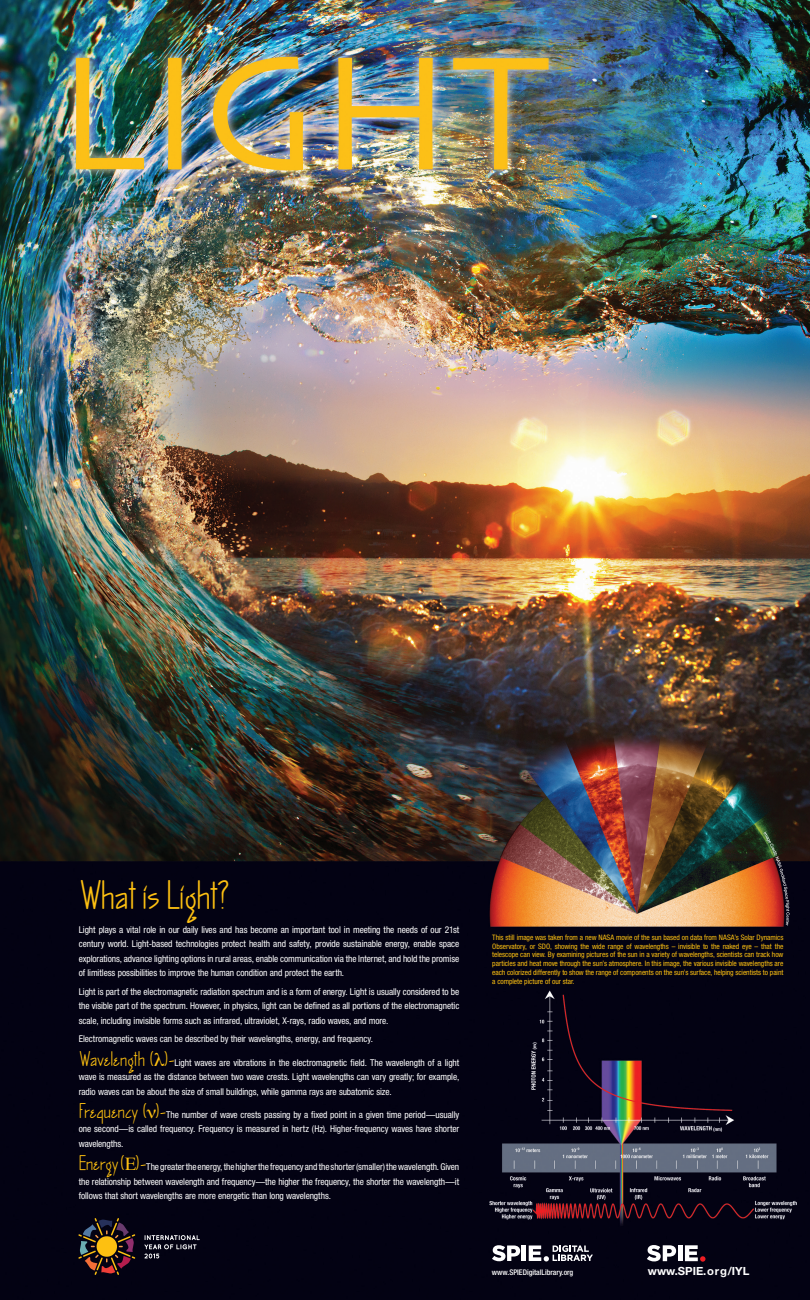
<style>
.page{position:relative;width:810px;height:1300px;background:#fff}
.page>*{position:absolute;margin:0;border:0;box-sizing:border-box;transform-origin:0 0}
.t1{font:36.25px "Luna Martino";letter-spacing:-.02em;color:#fdc011}
.t2{font:700 11.25px "Helvetica Neue";color:#fff}
.t3{font:condensed 9.38px/14.4px "Helvetica Neue";letter-spacing:-.01em;color:#fff;text-align:justify}
.t4{font:500 condensed 7.75px "Helvetica Neue";color:#fff}
.t5{font:condensed 7.5px/8.8px "Helvetica Neue";letter-spacing:-.005em;color:#fdc011;text-align:justify}
.s1{font-family:"Luna Martino";font-stretch:normal;font-size:18.75px;color:#fdc011}
.s2{color:#fdc011}
</style>
<div class="page">
<img style="left:0;top:0;width:810px;height:1299px">
<svg style="left:763px;top:831px;width:27px;height:94px;background:#783426"></svg>
<svg style="left:685px;top:1245px;width:21px;height:16px"></svg>
<svg style="left:647px;top:1244px;width:29px;height:17px"></svg>
<hr style="left:678px;top:1245px;width:4px;height:16px;background:#fff">
<svg style="left:492px;top:1245px;width:28px;height:16px"></svg>
<hr style="left:522px;top:1245px;width:4px;height:15px;background:#fff">
<svg style="left:529px;top:1245px;width:64px;height:16px"></svg>
<svg style="left:78px;top:1217px;width:57px;height:57px;background:#483123"></svg>
<svg style="left:144px;top:1235px;width:56px;height:23px"></svg>
<svg style="left:147px;top:1109px;width:9px;height:9px"></svg>
<svg style="left:125px;top:1157px;width:11px;height:13px"></svg>
<p class="t1" style="left:79px;top:879px;width:151px">What is Light?</p>
<p class="t3" style="left:79px;top:922px;width:382px">Light plays a vital role in our daily lives and has become an important tool in meeting the needs of our 21st century world. Light-based technologies protect health and safety, provide sustainable energy, enable space explorations, advance lighting options in rural areas, enable communication via the Internet, and hold the promise of limitless possibilities to improve the human condition and protect the earth.</p>
<p class="t3" style="left:79px;top:984px;width:382px">Light is part of the electromagnetic radiation spectrum and is a form of energy. Light is usually considered to be the visible part of the spectrum. However, in physics, light can be defined as all portions of the electromagnetic scale, including invisible forms such as infrared, ultraviolet, X-rays, radio waves, and more.</p>
<p class="t3" style="left:79px;top:1031px;width:296px">Electromagnetic waves can be described by their wavelengths, energy, and frequency.</p>
<p class="t3" style="left:79px;top:1055px;width:382px"><span class="s1">Wavelength (</span><span class="s2">●</span><span class="s1">)-</span>Light waves are vibrations in the electromagnetic field. The wavelength of a light wave is measured as the distance between two wave crests. Light wavelengths can vary greatly; for example, radio waves can be about the size of small buildings, while gamma rays are subatomic size.</p>
<p class="t3" style="left:79px;top:1107px;width:382px"><span class="s1">Frequency ( )-</span>The number of wave crests passing by a fixed point in a given time period—usually one second—is called frequency. Frequency is measured in hertz (Hz). Higher-frequency waves have shorter wavelengths.</p>
<p class="t3" style="left:79px;top:1159px;width:382px"><span class="s1">Energy ( )-</span>The greater the energy, the higher the frequency and the shorter (smaller) the wavelength. Given the relationship between wavelength and frequency—the higher the frequency, the shorter the wavelength—it follows that short wavelengths are more energetic than long wavelengths.</p>
<p class="t5" style="left:492px;top:932px;width:293px">This still image was taken from a new NASA movie of the sun based on data from NASA’s Solar Dynamics Observatory, or SDO, showing the wide range of wavelengths – invisible to the naked eye – that the telescope can view. By examining pictures of the sun in a variety of wavelengths, scientists can track how particles and heat move through the sun’s atmosphere. In this image, the various invisible wavelengths are each colorized differently to show the range of components on the sun’s surface, helping scientists to paint a complete picture of our star.</p>
<p class="t4" style="left:492px;top:1267px;width:83px">www.SPIEDigitalLibrary.org</p>
<p class="t2" style="left:648px;top:1263px;width:103px">www.SPIE.org/IYL</p>
</div>
